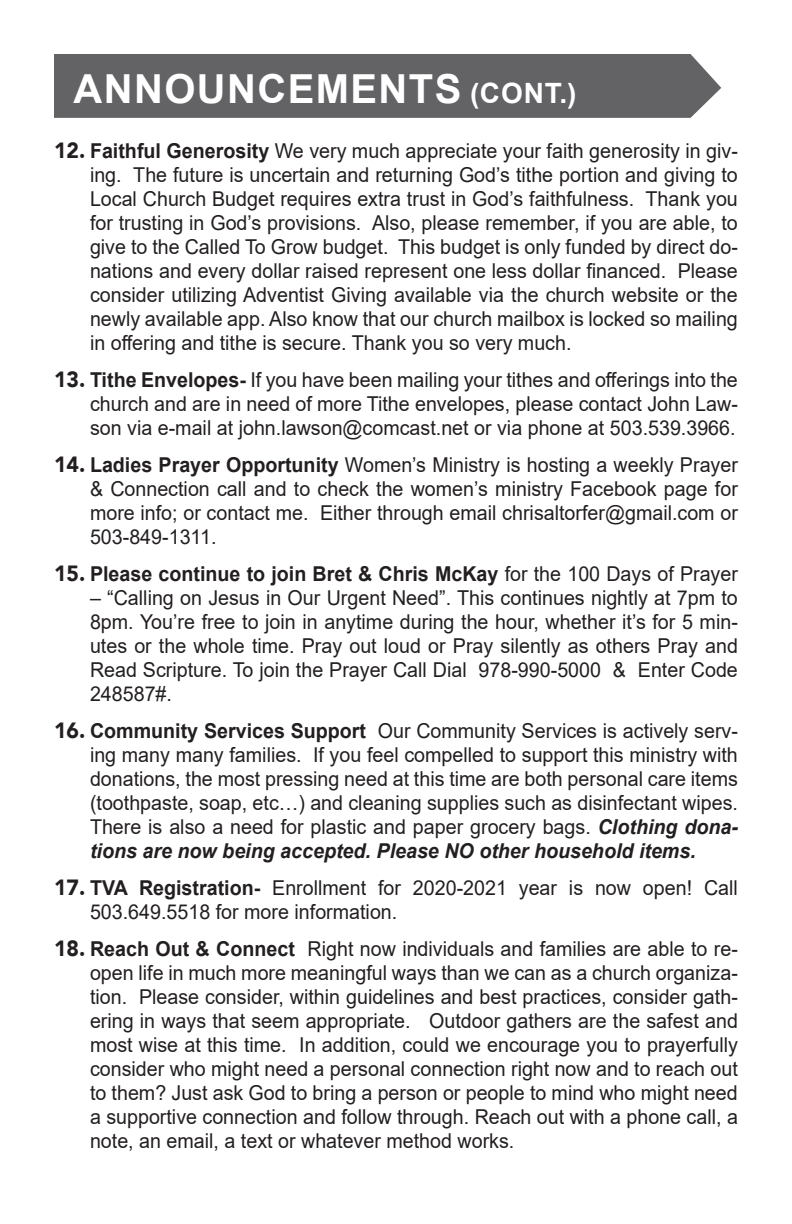
<style>
.page{position:relative;width:792px;height:1224px;background:#fff}
.page>*{position:absolute;margin:0;border:0;box-sizing:border-box;transform-origin:0 0}
.t1{font:700 40px "Arial";letter-spacing:.035em;color:#fff}
.t2{font:20.4px/24px "Arial";color:#231f20;text-align:justify;scale:.96 1}
.t3{font:700 20.4px "Arial";color:#231f20;scale:.96 1}
.s1{font-size:28px}
.s2{font-family:"Avenir";font-weight:900;font-size:22px}
.s3{font-weight:700}
.s4{font-weight:400}
.s5{font-weight:700;font-style:italic}
</style>
<div class="page">
<div style="left:54px;top:54px;width:667px;height:64px;background:#636366"></div>
<p class="t1" style="left:74px;top:61px;width:505px">ANNOUNCEMENTS <span class="s1">(CONT.)</span></p>
<p class="t2" style="left:90px;top:139px;width:676px;text-indent:-36px"><span class="s2">12.</span> <span class="s3">Faithful Generosity</span> We very much appreciate your faith generosity in giv&shy;ing. The future is uncertain and returning God’s tithe portion and giving to Local Church Budget requires extra trust in God’s faithfulness. Thank you for trusting in God’s provisions. Also, please remember, if you are able, to give to the Called To Grow budget. This budget is only funded by direct do&shy;nations and every dollar raised represent one less dollar financed. Please consider utilizing Adventist Giving available via the church website or the newly available app. Also know that our church mailbox is locked so mailing in offering and tithe is secure. Thank you so very much.</p>
<p class="t2" style="left:90px;top:368px;width:676px;text-indent:-36px"><span class="s2">13.</span> <span class="s3">Tithe Envelopes-</span> If you have been mailing your tithes and offerings into the church and are in need of more Tithe envelopes, please contact John Law&shy;son via e-mail at john.lawson@comcast.net or via phone at 503.539.3966.</p>
<p class="t2" style="left:90px;top:453px;width:676px;text-indent:-36px"><span class="s2">14.</span> <span class="s3">Ladies Prayer Opportunity</span> Women’s Ministry is hosting a weekly Prayer &amp; Connection call and to check the women’s ministry Facebook page for more info; or contact me. Either through email chrisaltorfer@gmail.com or 503-849-1311.</p>
<p class="t3" style="left:54px;top:559px;width:714px"><span class="s2">15.</span> Please continue to join Bret &amp; Chris McKay <span class="s4">for the 100 Days of Prayer</span></p>
<p class="t2" style="left:90px;top:586px;width:676px">– “Calling on Jesus in Our Urgent Need”. This continues nightly at 7pm to 8pm. You’re free to join in anytime during the hour, whether it’s for 5 min&shy;utes or the whole time. Pray out loud or Pray silently as others Pray and Read Scripture. To join the Prayer Call Dial 978-990-5000 &amp; Enter Code 248587#.</p>
<p class="t2" style="left:90px;top:719px;width:677px;text-indent:-36px"><span class="s2">16.</span> <span class="s3">Community Services Support</span> Our Community Services is actively serv&shy;ing many many families. If you feel compelled to support this ministry with donations, the most pressing need at this time are both personal care items (toothpaste, soap, etc…) and cleaning supplies such as disinfectant wipes.<br>There is also a need for plastic and paper grocery bags. <span class="s5">Clothing dona&shy;tions are now being accepted. Please NO other household items.</span></p>
<p class="t2" style="left:90px;top:876px;width:676px;text-indent:-36px"><span class="s2">17.</span> <span class="s3">TVA Registration-</span> Enrollment for 2020-2021 year is now open! Call<br>503.649.5518 for more information.</p>
<p class="t2" style="left:90px;top:937px;width:676px;text-indent:-36px"><span class="s2">18.</span> <span class="s3">Reach Out &amp; Connect</span> Right now individuals and families are able to re&shy;open life in much more meaningful ways than we can as a church organiza&shy;tion. Please consider, within guidelines and best practices, consider gath&shy;ering in ways that seem appropriate. Outdoor gathers are the safest and most wise at this time. In addition, could we encourage you to prayerfully consider who might need a personal connection right now and to reach out to them? Just ask God to bring a person or people to mind who might need a supportive connection and follow through. Reach out with a phone call, a note, an email, a text or whatever method works.</p>
</div>
